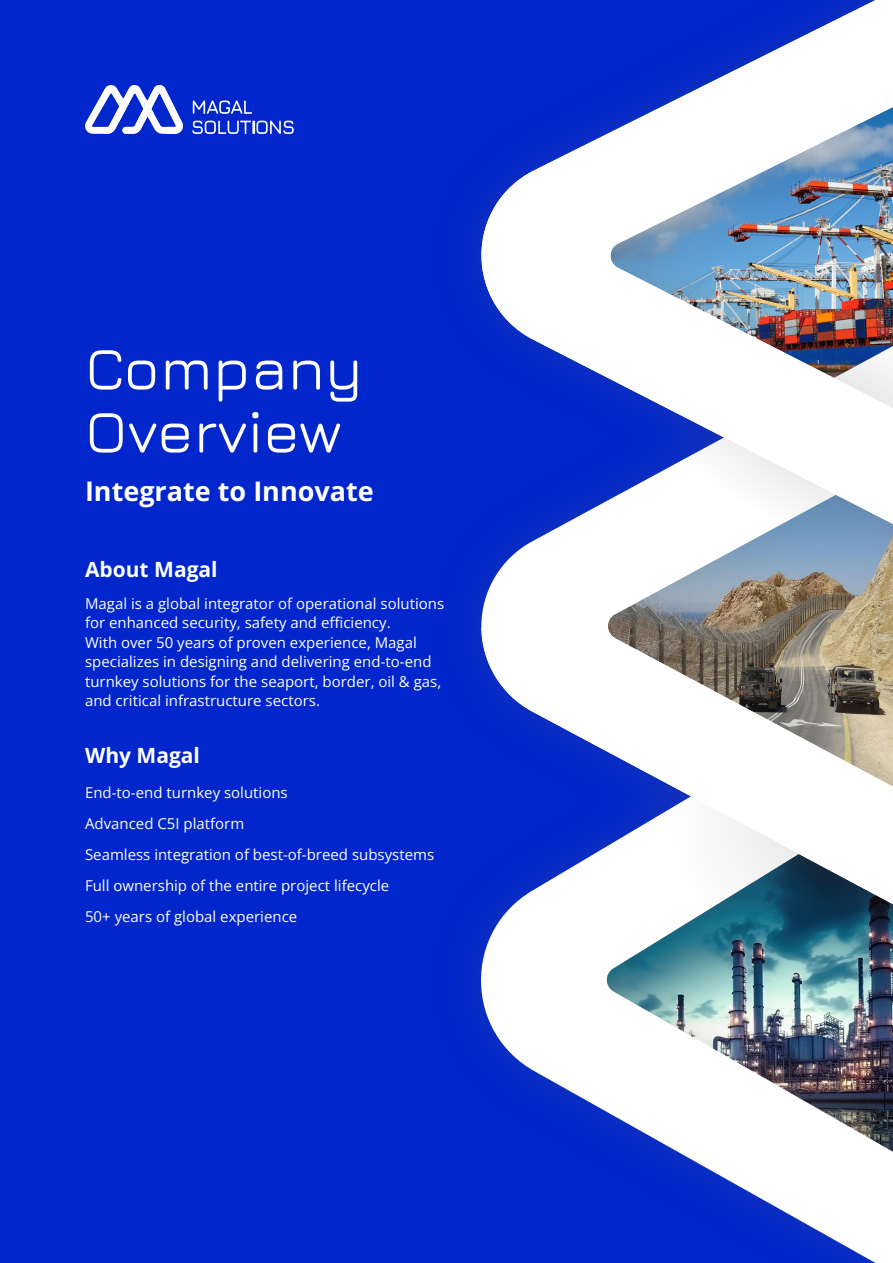
<style>
.page{position:relative;width:893px;height:1263px;background:#0026cc}
.page>*{position:absolute;margin:0;border:0;box-sizing:border-box;transform-origin:0 0}
.t1{font:300 60px/63px "Jura";color:#fff}
.t2{font:700 27px "Open Sans";color:#fff}
.t3{font:700 21px "Open Sans";color:#fff}
.t4{font:15px/19.5px "Open Sans";color:#fff}
</style>
<div class="page">
<svg style="left:85px;top:85px;width:98px;height:49px"></svg>
<svg style="left:193px;top:100px;width:59px;height:14px"></svg>
<svg style="left:192px;top:121px;width:102px;height:13px"></svg>
<svg style="left:533px;top:1073px;width:360px;height:190px"></svg>
<svg style="left:482px;top:0;width:411px;height:627px"></svg>
<img style="left:482px;top:627px;width:411px;height:446px">
<h1 class="t1" style="left:85px;top:332px;width:279px">Company<br>Overview</h1>
<h2 class="t2" style="left:85px;top:472px;width:290px">Integrate to Innovate</h2>
<h3 class="t3" style="left:85px;top:555px;width:134px">About Magal</h3>
<p class="t4" style="left:85px;top:593px;width:361px">Magal is a global integrator of operational solutions for enhanced security, safety and efficiency.<br>With over 50 years of proven experience, Magal specializes in designing and delivering end-to-end turnkey solutions for the seaport, border, oil &amp; gas, and critical infrastructure sectors.</p>
<h3 class="t3" style="left:85px;top:741px;width:116px">Why Magal</h3>
<p class="t4" style="left:85px;top:777px;width:351px;line-height:31px">End-to-end turnkey solutions<br>Advanced C5I platform<br>Seamless integration of best-of-breed subsystems Full ownership of the entire project lifecycle<br>50+ years of global experience</p>
</div>
